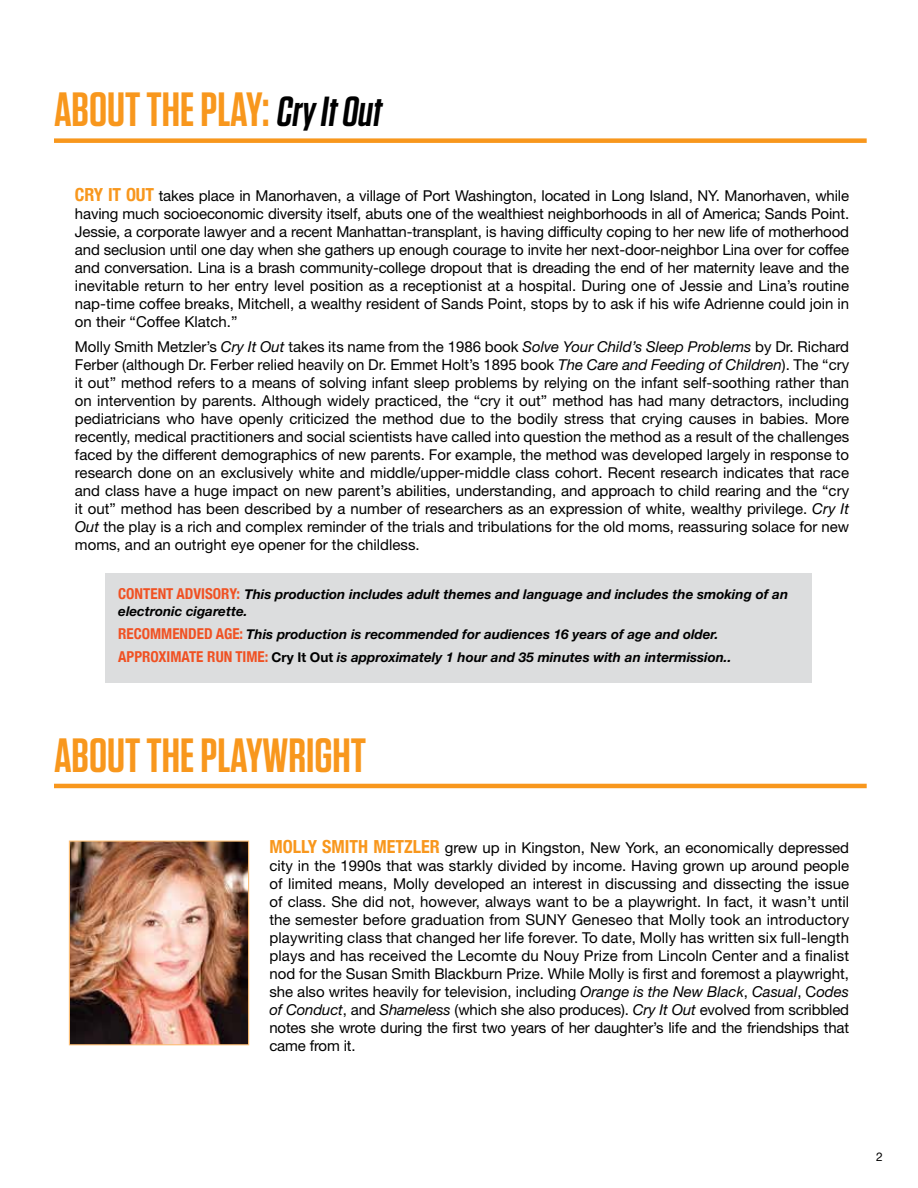
<style>
.page{position:relative;width:918px;height:1188px;background:#fff}
.page>*{position:absolute;margin:0;border:0;box-sizing:border-box;transform-origin:0 0}
.t1{font:600 48px "Tungsten";color:#f8971d}
.t2{font:15px/18px "Helvetica Neue LT Std";color:#000;text-align:justify}
.t3{font:italic 700 13.5px/16.5px "Helvetica Neue LT Std";color:#000}
.t4{font:12px "Helvetica Neue LT Std";color:#000}
.s1{font-size:42px;color:#000}
.s2{font-family:"Helvetica Neue";font-weight:700;font-stretch:condensed;font-size:18px;color:#f8971d}
.s3{font-style:italic}
.s4{font-family:"Helvetica Neue";font-style:normal;font-stretch:condensed;font-size:15px;color:#f05123}
.s5{font-style:normal}
</style>
<div class="page">
<div style="left:106px;top:573px;width:706px;height:110px;background:#dcddde"></div>
<div style="left:54px;top:138px;width:813px;height:5px;background:#f8971d"></div>
<hr style="left:54px;top:784px;width:813px;height:4px;background:#f8971d">
<img style="left:71px;top:843px;width:176px;height:200px">
<div style="left:69px;top:841px;width:180px;height:204px;border:1px solid #fcbe76"></div>
<h1 class="t1" style="left:54px;top:84px;width:334px">ABOUT THE PLAY: <span class="s1">Cry ItOut</span></h1>
<p class="t2" style="left:75px;top:187px;width:776px"><span class="s2">CRY IT OUT</span> takes place in Manorhaven, a village of Port Washington, located in Long Island, NY. Manorhaven, while having much socioeconomic diversity itself, abuts one of the wealthiest neighborhoods in all of America; Sands Point.<br>Jessie, a corporate lawyer and a recent Manhattan-transplant, is having difficulty coping to her new life of motherhood and seclusion until one day when she gathers up enough courage to invite her next-door-neighbor Lina over for coffee and conversation. Lina is a brash community-college dropout that is dreading the end of her maternity leave and the inevitable return to her entry level position as a receptionist at a hospital. During one of Jessie and Lina’s routine nap-time coffee breaks, Mitchell, a wealthy resident of Sands Point, stops by to ask if his wife Adrienne could join in on their “Coffee Klatch.”</p>
<p class="t2" style="left:75px;top:337px;width:776px">Molly Smith Metzler’s <span class="s3">Cry It Out</span> takes its name from the 1986 book <span class="s3">Solve Your Child’s Sleep Problems</span> by Dr. Richard Ferber (although Dr. Ferber relied heavily on Dr. Emmet Holt’s 1895 book <span class="s3">The Care and Feeding of Children</span>). The “cry it out” method refers to a means of solving infant sleep problems by relying on the infant self-soothing rather than on intervention by parents. Although widely practiced, the “cry it out” method has had many detractors, including pediatricians who have openly criticized the method due to the bodily stress that crying causes in babies. More recently, medical practitioners and social scientists have called into question the method as a result of the challenges faced by the different demographics of new parents. For example, the method was developed largely in response to research done on an exclusively white and middle/upper-middle class cohort. Recent research indicates that race and class have a huge impact on new parent’s abilities, understanding, and approach to child rearing and the “cry it out” method has been described by a number of researchers as an expression of white, wealthy privilege. <span class="s3">Cry It Out</span> the play is a rich and complex reminder of the trials and tribulations for the old moms, reassuring solace for new moms, and an outright eye opener for the childless.</p>
<p class="t3" style="left:118px;top:586px;width:671px"><span class="s4">CONTENT ADVISORY:</span> This production includes adult themes and language and includes the smoking of an electronic cigarette.</p>
<p class="t3" style="left:118px;top:622px;width:615px;line-height:23.2px"><span class="s4">RECOMMENDED AGE:</span> This production is recommended for audiences 16 years of age and older.<br><span class="s4">APPROXIMATE RUN TIME:</span> <span class="s5">Cry It Out</span> is approximately 1 hour and 35 minutes with an intermission..</p>
<h1 class="t1" style="left:54px;top:730px;width:314px">ABOUT THE PLAYWRIGHT</h1>
<p class="t2" style="left:269px;top:838px;width:581px"><span class="s2">MOLLY SMITH METZLER</span> grew up in Kingston, New York, an economically depressed city in the 1990s that was starkly divided by income. Having grown up around people of limited means, Molly developed an interest in discussing and dissecting the issue of class. She did not, however, always want to be a playwright. In fact, it wasn’t until the semester before graduation from SUNY Geneseo that Molly took an introductory playwriting class that changed her life forever. To date, Molly has written six full-length plays and has received the Lecomte du Nouy Prize from Lincoln Center and a finalist nod for the Susan Smith Blackburn Prize. While Molly is first and foremost a playwright, she also writes heavily for television, including <span class="s3">Orange is the New Black</span>, <span class="s3">Casual</span>, C<span class="s3">odes of Conduct</span>, and <span class="s3">Shameless</span> (which she also produces). <span class="s3">Cry It Out</span> evolved from scribbled notes she wrote during the first two years of her daughter’s life and the friendships that came from it.</p>
<p class="t4" style="left:876px;top:1150px;width:8px">2</p>
</div>
